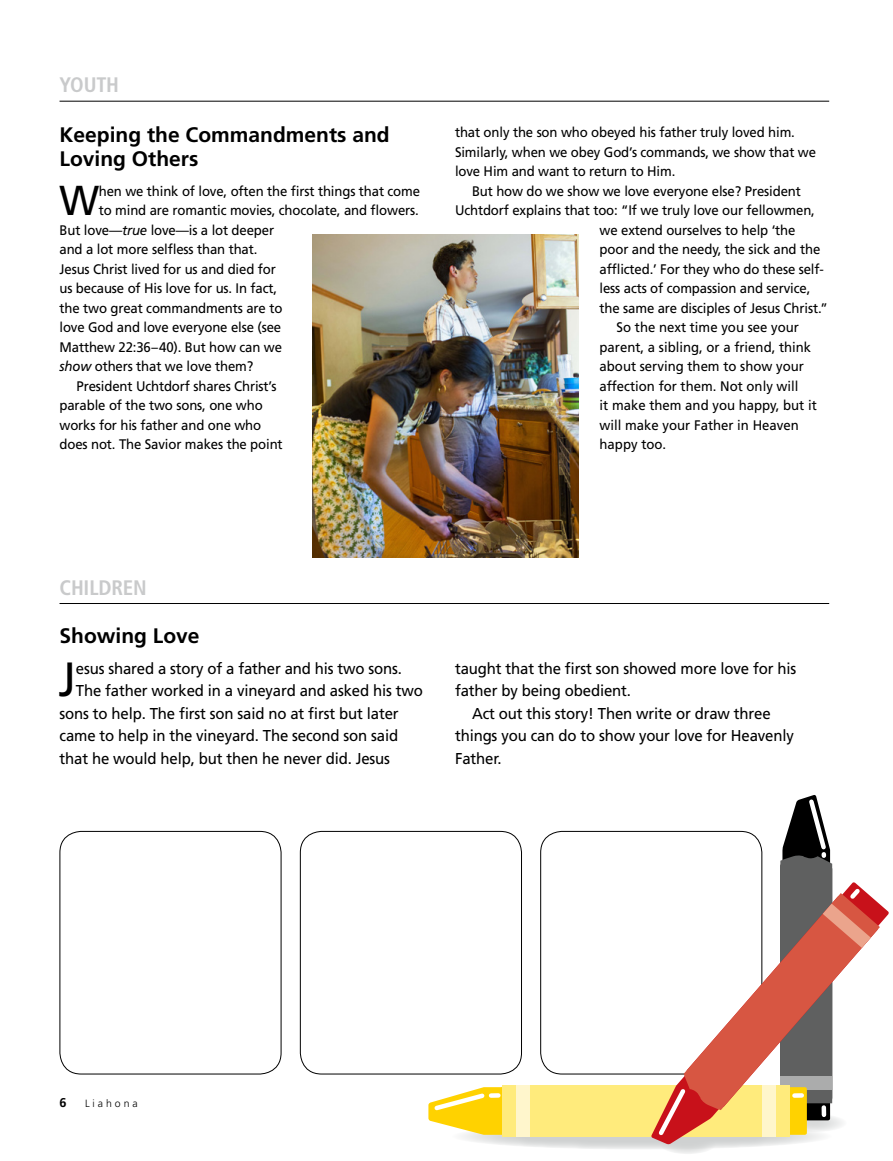
<style>
.page{position:relative;width:893px;height:1161px;background:#fff}
.page>*{position:absolute;margin:0;border:0;box-sizing:border-box;transform-origin:0 0}
.SUBARTchild_para_fir{font:48px "Frutigerlds Lat";color:#000;scale:.95 1}
.SUBARTyouth_para_fir{font:41.85px "Frutigerlds Lat";color:#000;scale:.95 1}
.SUBARTchildandyouth{font:700 21px/24px "Frutigerlds Lat";color:#000}
.section_title_fpm{font:700 condensed 21px "Frutigerlds Lat";letter-spacing:-.01em;color:#c9cacb}
.SUBARTchild_para_fir-2{font:15.75px/22.5px "Frutigerlds Lat";letter-spacing:-.01em;color:#000;scale:.95 1}
.SUBARTchild_para{font:15.75px/22.5px "Frutigerlds Lat";letter-spacing:-.01em;color:#000;scale:.95 1}
.SUBARTyouth_para{font:13.8px/19.5px "Frutigerlds Lat";letter-spacing:-.01em;color:#000;scale:.95 1}
.SUBARTyouth_para_fir-2{font:13.8px "Frutigerlds Lat";letter-spacing:-.01em;color:#000;scale:.95 1}
.t1{font:700 12.75px "Frutigerlds Lat";color:#000}
.t2{font:300 10.5px "Frutigerlds Lat";letter-spacing:.28em;color:#000}
.s1{font-style:italic}
</style>
<div class="page">
<div style="left:60px;top:831px;width:221px;height:243px;border:1px solid #000;border-radius:21px"></div>
<img style="left:313px;top:235px;width:265px;height:323px">
<svg style="left:452px;top:1123px;width:380px;height:26px;background:#dedfdf"></svg>
<svg style="left:660px;top:1135px;width:55px;height:19px"></svg>
<svg style="left:651px;top:904px;width:238px;height:241px"></svg>
<svg style="left:871px;top:896px;width:9px;height:214px"></svg>
<svg style="left:428px;top:795px;width:443px;height:344px"></svg>
<hr style="left:60px;top:101px;width:769px;height:1px;background:#000">
<hr style="left:60px;top:603px;width:769px;height:1px;background:#000">
<p class="section_title_fpm" style="left:60px;top:69px;width:61px">YOUTH</p>
<p class="SUBARTchildandyouth" style="left:60px;top:123px;width:332px">Keeping the Commandments and<br>Loving Others</p>
<p class="SUBARTyouth_para_fir" style="left:59px;top:169px;width:43px">W</p>
<p class="SUBARTyouth_para_fir-2" style="left:99px;top:180px;width:340px">hen we think of love, often the first things that come</p>
<p class="SUBARTyouth_para_fir-2" style="left:99px;top:200px;width:338px">to mind are romantic movies, chocolate, and flowers.</p>
<p class="SUBARTyouth_para_fir-2" style="left:60px;top:219px;width:227px">But love—<span class="s1">true</span> love—is a lot deeper</p>
<p class="SUBARTyouth_para_fir-2" style="left:60px;top:239px;width:210px">and a lot more selfless than that.</p>
<p class="SUBARTyouth_para_fir-2" style="left:60px;top:258px;width:229px">Jesus Christ lived for us and died for</p>
<p class="SUBARTyouth_para_fir-2" style="left:60px;top:278px;width:231px">us because of His love for us. In fact,</p>
<p class="SUBARTyouth_para_fir-2" style="left:60px;top:297px;width:236px">the two great commandments are to</p>
<p class="SUBARTyouth_para_fir-2" style="left:60px;top:317px;width:235px">love God and love everyone else (see</p>
<p class="SUBARTyouth_para_fir-2" style="left:60px;top:336px;width:236px">Matthew 22:36–40). But how can we</p>
<p class="SUBARTyouth_para_fir-2" style="left:60px;top:356px;width:206px"><span class="s1">show</span> others that we love them?</p>
<p class="SUBARTyouth_para" style="left:60px;top:376px;width:236px;text-indent:17px">President Uchtdorf shares Christ’s parable of the two sons, one who works for his father and one who does not. The Savior makes the point</p>
<p class="SUBARTyouth_para" style="left:455px;top:122px;width:382px">that only the son who obeyed his father truly loved him.<br>Similarly, when we obey God’s commands, we show that we love Him and want to return to Him.</p>
<p class="SUBARTyouth_para" style="left:472px;top:181px;width:348px">But how do we show we love everyone else? President</p>
<p class="SUBARTyouth_para" style="left:455px;top:200px;width:380px">Uchtdorf explains that too: “If we truly love our fellowmen,</p>
<p class="SUBARTyouth_para" style="left:600px;top:220px;width:208px">we extend ourselves to help ‘the</p>
<p class="SUBARTyouth_para" style="left:600px;top:239px;width:234px">poor and the needy, the sick and the</p>
<p class="SUBARTyouth_para" style="left:600px;top:259px;width:238px">afflicted.’ For they who do these self-</p>
<p class="SUBARTyouth_para" style="left:600px;top:278px;width:223px">less acts of compassion and service,</p>
<p class="SUBARTyouth_para" style="left:600px;top:298px;width:242px">the same are disciples of Jesus Christ.”</p>
<p class="SUBARTyouth_para" style="left:600px;top:317px;width:230px;text-indent:17px">So the next time you see your parent, a sibling, or a friend, think about serving them to show your affection for them. Not only will<br>it make them and you happy, but it will make your Father in Heaven happy too.</p>
<p class="section_title_fpm" style="left:60px;top:571px;width:89px">CHILDREN</p>
<p class="SUBARTchildandyouth" style="left:60px;top:623px;width:142px">Showing Love</p>
<p class="SUBARTchild_para_fir" style="left:59px;top:643px;width:20px">J</p>
<p class="SUBARTchild_para_fir-2" style="left:76px;top:657px;width:345px">esus shared a story of a father and his two sons.</p>
<p class="SUBARTchild_para_fir-2" style="left:76px;top:679px;width:367px">The father worked in a vineyard and asked his two</p>
<p class="SUBARTchild_para_fir-2" style="left:60px;top:702px;width:358px">sons to help. The first son said no at first but later</p>
<p class="SUBARTchild_para_fir-2" style="left:60px;top:724px;width:358px">came to help in the vineyard. The second son said</p>
<p class="SUBARTchild_para_fir-2" style="left:60px;top:747px;width:349px">that he would help, but then he never did. Jesus</p>
<p class="SUBARTchild_para_fir-2" style="left:455px;top:657px;width:361px">taught that the first son showed more love for his father by being obedient.</p>
<p class="SUBARTchild_para" style="left:455px;top:702px;width:358px;text-indent:17px">Act out this story! Then write or draw three things you can do to show your love for Heavenly<br>Father.</p>
<p class="t1" style="left:60px;top:1092px;width:9px">6</p>
<p class="t2" style="left:85px;top:1095px;width:54px">Liahona</p>
</div>
